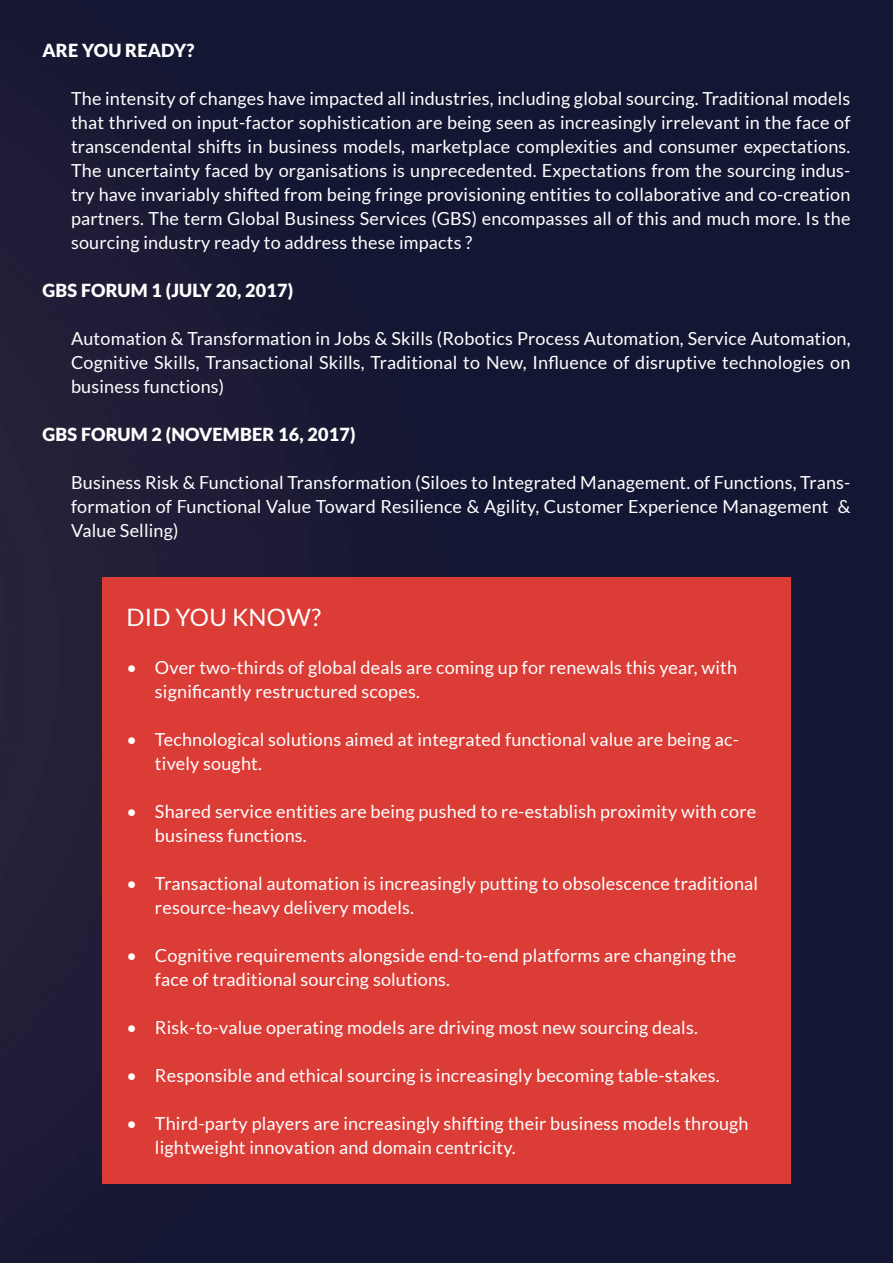
<style>
.page{position:relative;width:893px;height:1263px;background:#fff}
.page>*{position:absolute;margin:0;border:0;box-sizing:border-box;transform-origin:0 0}
.t1{font:24px "Lato";letter-spacing:.01em;color:#fff}
.t2{font:18px/24px "Lato";letter-spacing:.01em;color:#fff}
.t3{font:900 18px "Lato";letter-spacing:.01em;color:#fff}
</style>
<div class="page">
<img style="left:0;top:0;width:893px;height:1263px">
<div style="left:102px;top:577px;width:689px;height:606px;background:#db3c36"></div>
<p class="t3" style="left:43px;top:40px;width:54px">ARE YOU</p>
<p class="t3" style="left:125px;top:40px;width:71px">READY?</p>
<p class="t2" style="left:71px;top:86px;width:781px;text-align:justify">The intensity of changes have impacted all industries, including global sourcing. Traditional models that thrived on input-factor sophistication are being seen as increasingly irrelevant in the face of transcendental shifts in business models, marketplace complexities and consumer expectations.<br>The uncertainty faced by organisations is unprecedented. Expectations from the sourcing indus&shy;try have invariably shifted from being fringe provisioning entities to collaborative and co-creation partners. The term Global Business Services (GBS) encompasses all of this and much more. Is the sourcing industry ready to address these impacts ?</p>
<p class="t3" style="left:43px;top:280px;width:64px">GBS FORUM</p>
<p class="t3" style="left:151px;top:280px;width:143px">1 (July 20, 2017)</p>
<p class="t2" style="left:71px;top:326px;width:781px;text-align:justify">Automation &amp; Transformation in Jobs &amp; Skills (Robotics Process Automation, Service Automation, Cognitive Skills, Transactional Skills, Traditional to New, Influence of disruptive technologies on business functions)</p>
<p class="t3" style="left:43px;top:424px;width:64px">GBS FORUM</p>
<p class="t3" style="left:151px;top:424px;width:35px">2 (NOVEM</p>
<p class="t3" style="left:240px;top:424px;width:117px">BER 16, 2017)</p>
<p class="t2" style="left:71px;top:470px;width:781px;text-align:justify">Business Risk &amp; Functional Transformation (Siloes to Integrated Management. of Functions, Trans&shy;formation of Functional Value Toward Resilience &amp; Agility, Customer Experience Management &amp; Value Selling)</p>
<h1 class="t1" style="left:126px;top:604px;width:196px">DID YOU KNOW?</h1>
<p class="t2" style="left:155px;top:655px;width:584px;text-indent:-28px">• Over two-thirds of global deals are coming up for renewals this year, with significantly restructured scopes.</p>
<p class="t2" style="left:155px;top:727px;width:586px;text-indent:-28px">• Technological solutions aimed at integrated functional value are being ac&shy;tively sought.</p>
<p class="t2" style="left:155px;top:799px;width:603px;text-indent:-28px">• Shared service entities are being pushed to re-establish proximity with core business functions.</p>
<p class="t2" style="left:155px;top:871px;width:605px;text-indent:-28px">• Transactional automation is increasingly putting to obsolescence traditional resource-heavy delivery models.</p>
<p class="t2" style="left:155px;top:943px;width:583px;text-indent:-28px">• Cognitive requirements alongside end-to-end platforms are changing the face of traditional sourcing solutions.</p>
<p class="t2" style="left:126px;top:1015px;width:573px">• Risk-to-value operating models are driving most new sourcing deals.</p>
<p class="t2" style="left:126px;top:1063px;width:595px">• Responsible and ethical sourcing is increasingly becoming table-stakes.</p>
<p class="t2" style="left:155px;top:1111px;width:595px;text-indent:-28px">• Third-party players are increasingly shifting their business models through lightweight innovation and domain centricity.</p>
</div>
